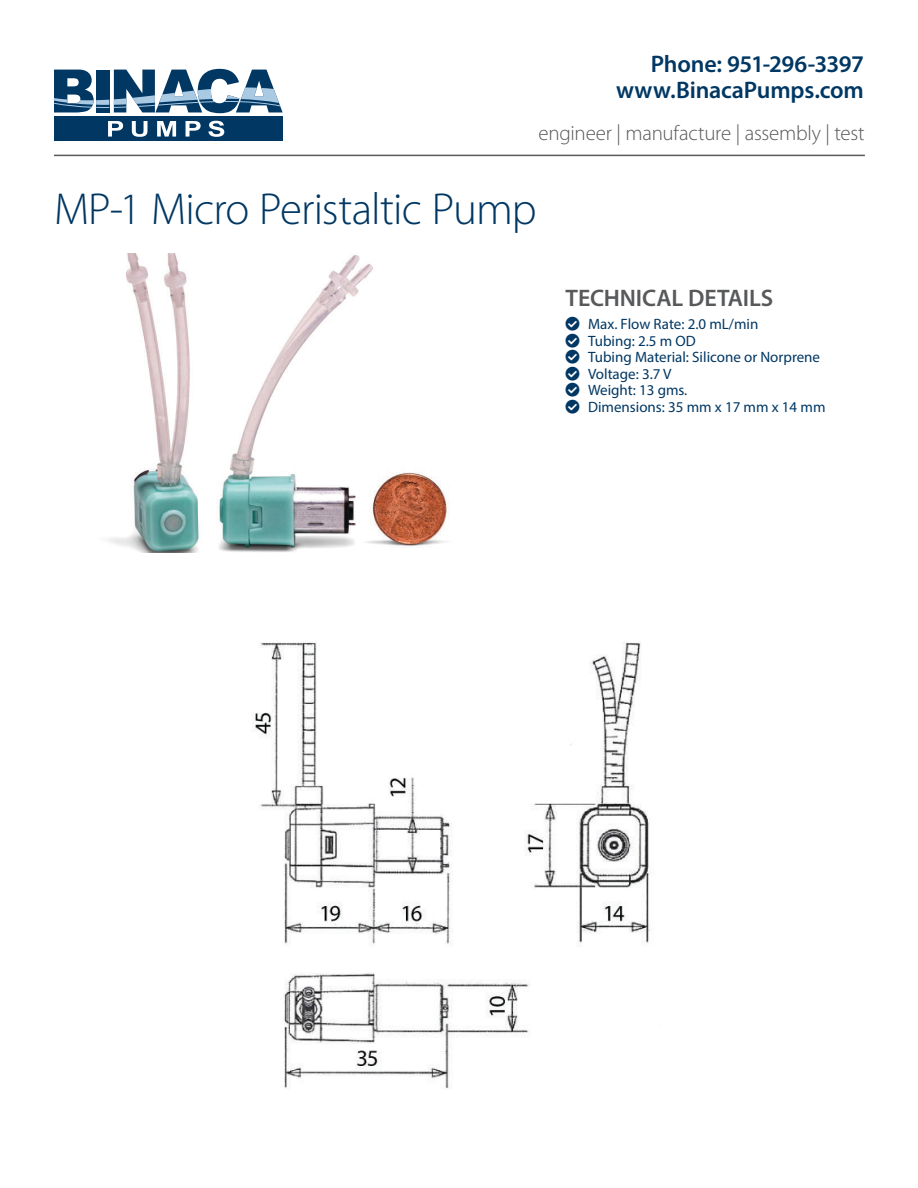
<style>
.page{position:relative;width:918px;height:1188px;background:#fff}
.page>*{position:absolute;margin:0;border:0;box-sizing:border-box;transform-origin:0 0}
.t1{font:300 45px "Myriad Pro";letter-spacing:-.02em;color:#003763}
.t2{font:600 24px/26px "Myriad Pro";letter-spacing:-.01em;color:#003763;text-align:right}
.t3{font:600 24px "Myriad Pro";letter-spacing:-.005em;color:#58595b}
.t4{font:300 21px "Myriad Pro";letter-spacing:-.015em;color:#58595b}
.t5{font:15px/16.5px "Myriad Pro";color:#003763}
</style>
<div class="page">
<hr style="left:54px;top:155px;width:811px;height:1px;background:#58595b">
<div style="left:54px;top:117px;width:229px;height:24px;background:#003763"></div>
<svg style="left:108px;top:121px;width:15px;height:16px"></svg>
<svg style="left:132px;top:121px;width:16px;height:16px"></svg>
<svg style="left:157px;top:121px;width:19px;height:16px"></svg>
<svg style="left:186px;top:121px;width:15px;height:16px"></svg>
<svg style="left:208px;top:121px;width:16px;height:16px"></svg>
<svg style="left:54px;top:69px;width:229px;height:44px"></svg>
<img style="left:108px;top:253px;width:340px;height:299px">
<img style="left:252px;top:642px;width:398px;height:447px">
<h2 class="t2" style="left:616px;top:50px;width:249px">Phone: 951-296-3397 www.BinacaPumps.com</h2>
<h3 class="t4" style="left:539px;top:120px;width:328px">engineer | manufacture | assembly | test</h3>
<h1 class="t1" style="left:54px;top:182px;width:484px">MP-1 Micro Peristaltic Pump</h1>
<h2 class="t3" style="left:566px;top:283px;width:209px">TECHNICAL DETAILS</h2>
<p class="t5" style="left:588px;top:315px;width:239px">Max. Flow Rate: 2.0 mL/min<br>Tubing: 2.5 m OD<br>Tubing Material: Silicone or Norprene<br>Voltage: 3.7 V<br>Weight: 13 gms.<br>Dimensions: 35 mm x 17 mm x 14 mm</p>
</div>
